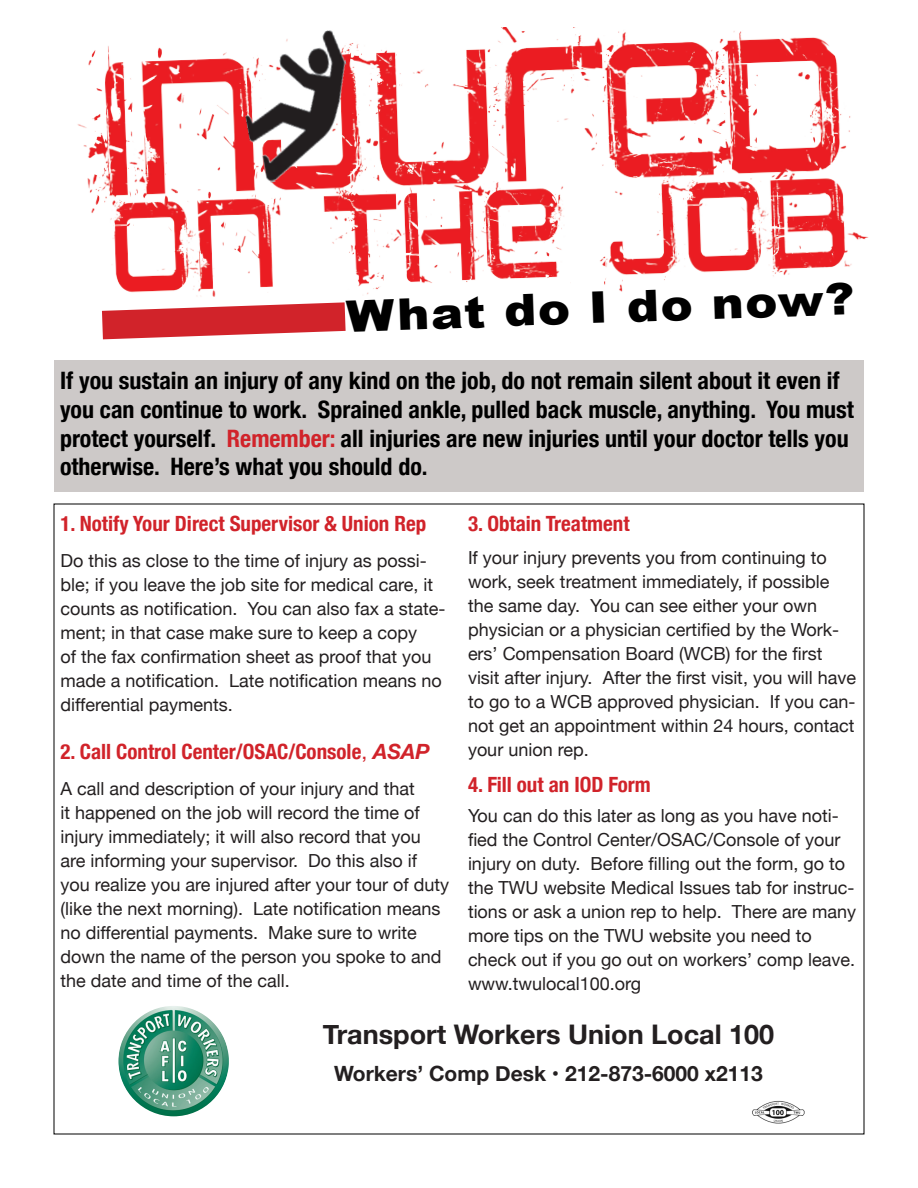
<style>
.page{position:relative;width:918px;height:1188px;background:#fff}
.page>*{position:absolute;margin:0;border:0;box-sizing:border-box;transform-origin:0 0}
.t1{font:900 43.5px "Arial";color:#000;scale:1.11 1}
.t2{font:700 27px "Helvetica Neue";color:#231f20}
.t3{font:700 condensed 24px/28.8px "Helvetica Neue";color:#000}
.t4{font:700 condensed 21px "Helvetica Neue";color:#d1232a}
.t5{font:700 21px "Helvetica Neue";color:#231f20}
.t6{font:18px/24px "Helvetica Neue";color:#231f20}
.s1{color:#d1232a}
.s2{font-weight:400;font-stretch:normal}
.s3{font-style:italic;font-stretch:normal}
</style>
<div class="page">
<img style="left:77px;top:27px;width:792px;height:265px">
<svg style="left:77px;top:287px;width:298px;height:53px"></svg>
<img style="left:233px;top:29px;width:131px;height:156px">
<div style="left:54px;top:360px;width:810px;height:131px;background:#cdc9c8"></div>
<img style="left:118px;top:1006px;width:111px;height:110px;border-radius:55px">
<img style="left:752px;top:1100px;width:53px;height:24px">
<p class="t1" style="left:345px;top:285px;width:460px;rotate:-2deg">What do I do now?</p>
<p class="t3" style="left:60px;top:364px;width:796px">If you sustain an injury of any kind on the job, do not remain silent about it even if you can continue to work. Sprained ankle, pulled back muscle, anything. You must protect yourself. <span class="s1">Remember:</span> all injuries are new injuries until your doctor tells you otherwise. Here’s what you should do.</p>
<p class="t4" style="left:60px;top:506px;width:367px">1. Notify Your Direct Supervisor &amp; Union Rep</p>
<p class="t6" style="left:60px;top:549px;width:387px">Do this as close to the time of injury as possi&shy;ble; if you leave the job site for medical care, it counts as notification. You can also fax a state&shy;ment; in that case make sure to keep a copy<br>of the fax confirmation sheet as proof that you made a notification. Late notification means no differential payments.</p>
<p class="t4" style="left:60px;top:734px;width:371px">2. Call Control Center/OSAC/Console<span class="s2">,</span> <span class="s3">ASAP</span></p>
<p class="t6" style="left:60px;top:777px;width:390px">A call and description of your injury and that<br>it happened on the job will record the time of injury immediately; it will also record that you are informing your supervisor. Do this also if you realize you are injured after your tour of duty (like the next morning). Late notification means no differential payments. Make sure to write down the name of the person you spoke to and the date and time of the call.</p>
<p class="t4" style="left:468px;top:506px;width:163px">3. Obtain Treatment</p>
<p class="t6" style="left:468px;top:546px;width:390px">If your injury prevents you from continuing to work, seek treatment immediately, if possible the same day. You can see either your own physician or a physician certified by the Work&shy;ers’ Compensation Board (WCB) for the first visit after injury. After the first visit, you will have to go to a WCB approved physician. If you can&shy;not get an appointment within 24 hours, contact your union rep.</p>
<p class="t4" style="left:468px;top:767px;width:184px">4. Fill out an IOD Form</p>
<p class="t6" style="left:468px;top:804px;width:390px">You can do this later as long as you have noti&shy;fied the Control Center/OSAC/Console of your injury on duty. Before filling out the form, go to the TWU website Medical Issues tab for instruc&shy;tions or ask a union rep to help. There are many more tips on the TWU website you need to check out if you go out on workers’ comp leave. www.twulocal100.org</p>
<p class="t2" style="left:323px;top:1013px;width:453px">Transport Workers Union Local 100</p>
<p class="t5" style="left:334px;top:1057px;width:430px">Workers’ Comp Desk • 212-873-6000 x2113</p>
</div>
